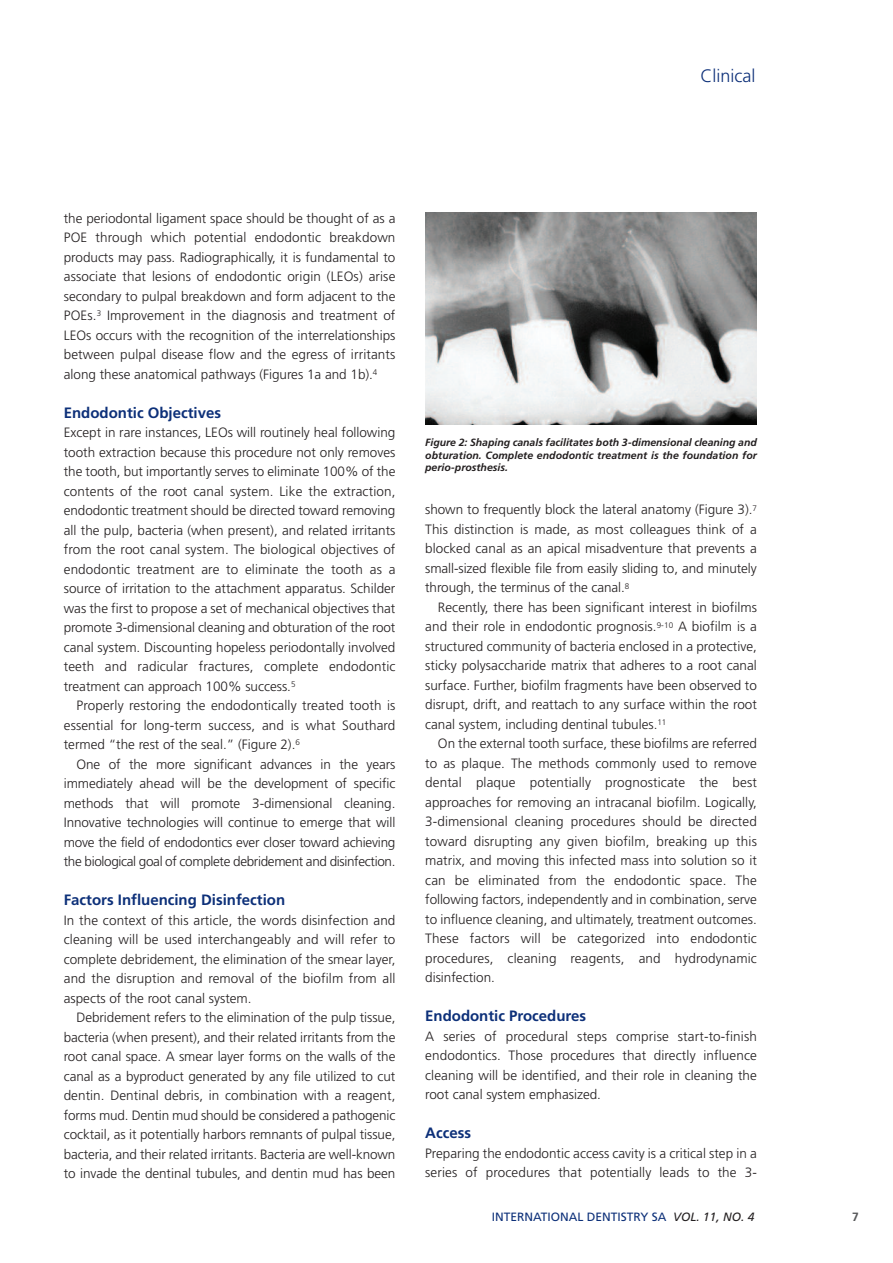
<style>
.page{position:relative;width:893px;height:1263px;background:#fff}
.page>*{position:absolute;margin:0;border:0;box-sizing:border-box;transform-origin:0 0}
.t1{font:300 18px "Frutiger";color:#0d3079}
.t2{font:700 15px "Frutiger";color:#0d3079}
.t3{font:300 13.5px/19.5px "Frutiger";color:#231f20;text-align:justify}
.t4{font:12px "Frutiger";color:#0d3079}
.t5{font:700 12px "Frutiger";color:#57585a}
.t6{font:italic 700 10.5px/12.6px "Frutiger";letter-spacing:.005em;color:#231f20;text-align:justify}
.s1{font-style:italic;color:#231f20}
</style>
<div class="page">
<img style="left:425px;top:213px;width:332px;height:211px">
<h1 class="t1" style="left:700px;top:68px;width:56px">Clinical</h1>
<p class="t3" style="left:64px;top:209px;width:333px">the periodontal ligament space should be thought of as a POE through which potential endodontic breakdown products may pass. Radiographically, it is fundamental to associate that lesions of endodontic origin (LEOs) arise secondary to pulpal breakdown and form adjacent to the POEs.<sup>3</sup> Improvement in the diagnosis and treatment of LEOs occurs with the recognition of the interrelationships between pulpal disease flow and the egress of irritants along these anatomical pathways (Figures 1a and 1b).<sup>4</sup></p>
<p class="t2" style="left:64px;top:406px;width:159px">Endodontic Objectives</p>
<p class="t3" style="left:64px;top:424px;width:333px">Except in rare instances, LEOs will routinely heal following tooth extraction because this procedure not only removes the tooth, but importantly serves to eliminate 100% of the contents of the root canal system. Like the extraction, endodontic treatment should be directed toward removing all the pulp, bacteria (when present), and related irritants from the root canal system. The biological objectives of endodontic treatment are to eliminate the tooth as a source of irritation to the attachment apparatus. Schilder was the first to propose a set of mechanical objectives that promote 3-dimensional cleaning and obturation of the root canal system. Discounting hopeless periodontally involved teeth and radicular fractures, complete endodontic treatment can approach 100% success.<sup>5</sup></p>
<p class="t3" style="left:64px;top:697px;width:333px;text-indent:13px">Properly restoring the endodontically treated tooth is essential for long-term success, and is what Southard termed “the rest of the seal.” (Figure 2).<sup>6</sup></p>
<p class="t3" style="left:64px;top:755px;width:333px;text-indent:13px">One of the more significant advances in the years immediately ahead will be the development of specific methods that will promote 3-dimensional cleaning.<br>Innovative technologies will continue to emerge that will move the field of endodontics ever closer toward achieving the biological goal of complete debridement and disinfection.</p>
<p class="t2" style="left:64px;top:894px;width:223px">Factors Influencing Disinfection</p>
<p class="t3" style="left:64px;top:911px;width:333px">In the context of this article, the words disinfection and cleaning will be used interchangeably and will refer to complete debridement, the elimination of the smear layer, and the disruption and removal of the biofilm from all aspects of the root canal system.</p>
<p class="t3" style="left:64px;top:1009px;width:333px;text-indent:13px">Debridement refers to the elimination of the pulp tissue, bacteria (when present), and their related irritants from the root canal space. A smear layer forms on the walls of the canal as a byproduct generated by any file utilized to cut dentin. Dentinal debris, in combination with a reagent, forms mud. Dentin mud should be considered a pathogenic cocktail, as it potentially harbors remnants of pulpal tissue, bacteria, and their related irritants. Bacteria are well-known to invade the dentinal tubules, and dentin mud has been</p>
<p class="t6" style="left:425px;top:437px;width:333px">Figure 2: Shaping canals facilitates both 3-dimensional cleaning and obturation. Complete endodontic treatment is the foundation for perio-prosthesis.</p>
<p class="t3" style="left:425px;top:501px;width:333px">shown to frequently block the lateral anatomy (Figure 3).<sup>7<br></sup>This distinction is made, as most colleagues think of a blocked canal as an apical misadventure that prevents a small-sized flexible file from easily sliding to, and minutely through, the terminus of the canal.<sup>8</sup></p>
<p class="t3" style="left:425px;top:598px;width:333px;text-indent:13px">Recently, there has been significant interest in biofilms and their role in endodontic prognosis.<sup>9-10</sup> A biofilm is a structured community of bacteria enclosed in a protective, sticky polysaccharide matrix that adheres to a root canal surface. Further, biofilm fragments have been observed to disrupt, drift, and reattach to any surface within the root canal system, including dentinal tubules.<sup>11</sup></p>
<p class="t3" style="left:425px;top:735px;width:333px;text-indent:13px">On the external tooth surface, these biofilms are referred to as plaque. The methods commonly used to remove dental plaque potentially prognosticate the best approaches for removing an intracanal biofilm. Logically, 3-dimensional cleaning procedures should be directed toward disrupting any given biofilm, breaking up this matrix, and moving this infected mass into solution so it can be eliminated from the endodontic space. The following factors, independently and in combination, serve to influence cleaning, and ultimately, treatment outcomes.<br>These factors will be categorized into endodontic procedures, cleaning reagents, and hydrodynamic disinfection.</p>
<p class="t2" style="left:425px;top:1010px;width:162px">Endodontic Procedures</p>
<p class="t3" style="left:425px;top:1027px;width:333px">A series of procedural steps comprise start-to-finish endodontics. Those procedures that directly influence cleaning will be identified, and their role in cleaning the root canal system emphasized.</p>
<p class="t2" style="left:425px;top:1127px;width:47px">Access</p>
<p class="t3" style="left:425px;top:1144px;width:333px">Preparing the endodontic access cavity is a critical step in a series of procedures that potentially leads to the 3-</p>
<p class="t4" style="left:492px;top:1212px;width:264px">INTERNATIONAL DENTISTRY SA <span class="s1">VOL. 11, NO. 4</span></p>
<p class="t5" style="left:852px;top:1212px;width:8px">7</p>
</div>
